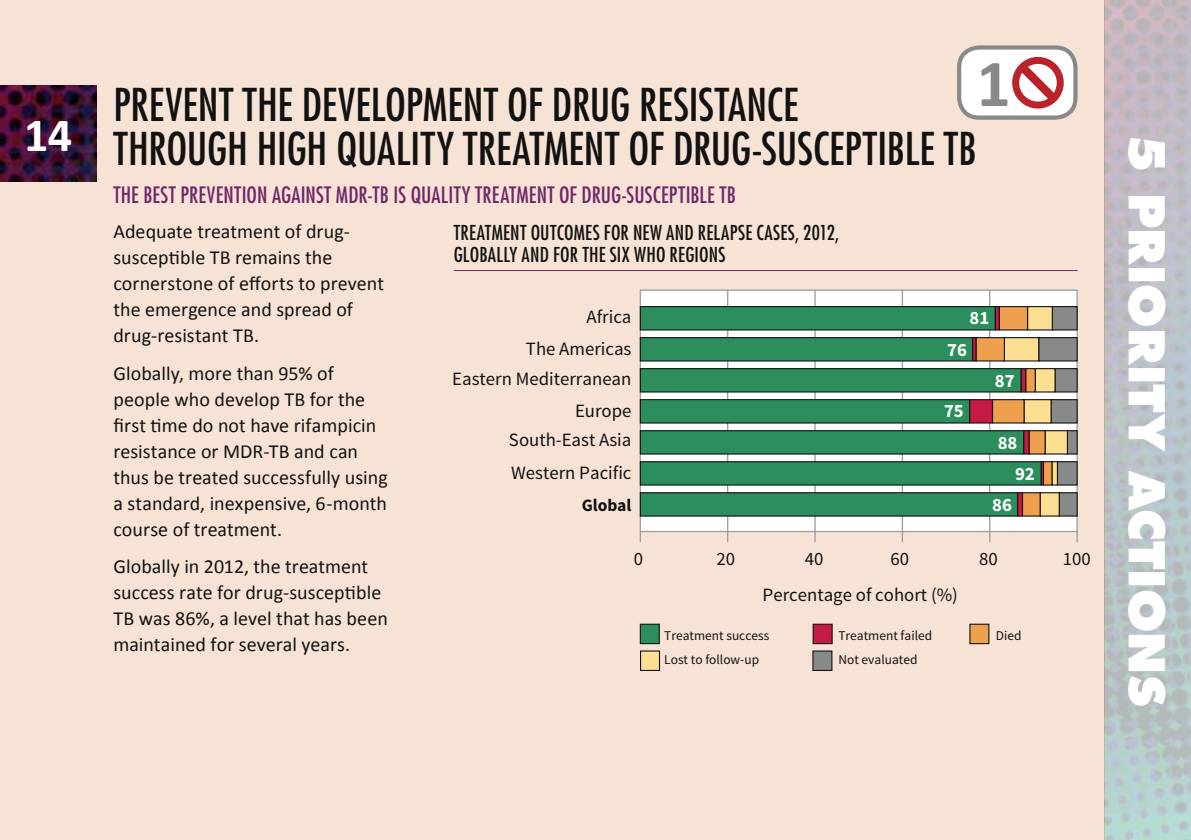
<style>
.page{position:relative;width:1191px;height:840px;background:#fff}
.page>*{position:absolute;margin:0;border:0;box-sizing:border-box;transform-origin:0 0}
.t1{font:700 67.2px "Calibri";color:#888a8a}
.t2{font:800 48px "Futura";color:#fff}
.t3{font:700 48px "Calibri";color:#fff}
.t4{font:condensed 44px/44px "Futura";color:#121212}
.t5{font:condensed 22px "Futura";letter-spacing:.01em;color:#702769}
.t6{font:20px/26px "Calibri";color:#121212}
.t7{font:condensed 20px "Futura";letter-spacing:.01em;color:#121212}
.t8{font:18.8px "Source Sans Pro";color:#121212}
.t9{font:700 18.8px "Source Sans Pro";color:#fff}
.t10{font:700 17.4px "Source Sans Pro";color:#121212}
.t11{font:13.4px "Source Sans Pro";color:#121212}
</style>
<div class="page">
<div style="left:0;top:0;width:1104px;height:839px;background:#f7e3d6"></div>
<img style="left:0;top:85px;width:96px;height:96px">
<img style="left:1104px;top:0;width:87px;height:839px">
<hr style="left:454px;top:270px;width:623px;height:1px;background:#702769">
<div style="left:959px;top:47px;width:116px;height:70px;background:#fff;border-radius:20px"></div>
<div style="left:957px;top:45px;width:120px;height:75px;border:4px solid #888a8a;border-radius:20px"></div>
<svg style="left:1012px;top:56px;width:52px;height:53px"></svg>
<svg style="left:639px;top:289px;width:439px;height:254px;background:#edeae8"></svg>
<div style="left:640px;top:623px;width:20px;height:20px;background:#2b8e5c;border:1px solid #121212"></div>
<div style="left:812px;top:623px;width:20px;height:20px;background:#c41a44;border:1px solid #121212"></div>
<div style="left:969px;top:623px;width:20px;height:20px;background:#eea04f"></div>
<div style="left:640px;top:650px;width:20px;height:20px;background:#fcdf91;border:1px solid #121212"></div>
<div style="left:812px;top:650px;width:20px;height:20px;background:#888a8a;border:1px solid #121212"></div>
<div style="left:640px;top:368px;width:381px;height:24px;background:#2b8e5c;border:1px solid #121212"></div>
<div style="left:1054px;top:368px;width:23px;height:24px;background:#888a8a;border:1px solid #121212"></div>
<div style="left:1034px;top:368px;width:21px;height:24px;background:#fcdf91;border:1px solid #121212"></div>
<svg style="left:1025px;top:368px;width:10px;height:24px"></svg>
<svg style="left:1020px;top:368px;width:6px;height:24px"></svg>
<div style="left:640px;top:399px;width:330px;height:24px;background:#2b8e5c;border:1px solid #121212"></div>
<div style="left:1050px;top:399px;width:27px;height:24px;background:#888a8a;border:1px solid #121212"></div>
<div style="left:1023px;top:399px;width:28px;height:24px;background:#fcdf91;border:1px solid #121212"></div>
<div style="left:992px;top:399px;width:32px;height:24px;background:#eea04f;border:1px solid #121212"></div>
<div style="left:969px;top:399px;width:24px;height:24px;background:#c41a44;border:1px solid #121212"></div>
<div style="left:640px;top:430px;width:384px;height:24px;background:#2b8e5c;border:1px solid #121212"></div>
<div style="left:1066px;top:430px;width:11px;height:24px;background:#888a8a;border:1px solid #121212"></div>
<div style="left:1044px;top:430px;width:24px;height:24px;background:#fcdf91;border:1px solid #121212"></div>
<div style="left:1028px;top:430px;width:17px;height:24px;background:#eea04f;border:1px solid #121212"></div>
<svg style="left:1023px;top:430px;width:6px;height:24px"></svg>
<div style="left:640px;top:492px;width:378px;height:24px;background:#2b8e5c;border:1px solid #121212"></div>
<div style="left:1058px;top:492px;width:19px;height:24px;background:#888a8a;border:1px solid #121212"></div>
<div style="left:1039px;top:492px;width:20px;height:24px;background:#fcdf91;border:1px solid #121212"></div>
<div style="left:1022px;top:492px;width:18px;height:24px;background:#eea04f"></div>
<svg style="left:1017px;top:492px;width:6px;height:24px"></svg>
<div style="left:640px;top:461px;width:401px;height:24px;background:#2b8e5c;border:1px solid #121212"></div>
<div style="left:1057px;top:461px;width:20px;height:24px;background:#888a8a;border:1px solid #121212"></div>
<div style="left:1051px;top:461px;width:7px;height:24px;background:#fcdf91;border:1px solid #121212"></div>
<div style="left:1043px;top:461px;width:9px;height:24px;background:#eea04f"></div>
<svg style="left:1040px;top:461px;width:4px;height:24px"></svg>
<div style="left:640px;top:306px;width:356px;height:24px;background:#2b8e5c;border:1px solid #121212"></div>
<div style="left:1051px;top:306px;width:26px;height:24px;background:#888a8a;border:1px solid #121212"></div>
<div style="left:1027px;top:306px;width:26px;height:24px;background:#fcdf91;border:1px solid #121212"></div>
<div style="left:998px;top:306px;width:30px;height:24px;background:#eea04f;border:1px solid #121212"></div>
<svg style="left:994px;top:306px;width:5px;height:24px"></svg>
<div style="left:640px;top:337px;width:333px;height:24px;background:#2b8e5c;border:1px solid #121212"></div>
<div style="left:1038px;top:337px;width:39px;height:24px;background:#888a8a;border:1px solid #121212"></div>
<div style="left:1003px;top:337px;width:36px;height:24px;background:#fcdf91;border:1px solid #121212"></div>
<div style="left:975px;top:337px;width:30px;height:24px;background:#eea04f;border:1px solid #121212"></div>
<svg style="left:972px;top:337px;width:4px;height:24px"></svg>
<h2 class="t3" style="left:24px;top:105px;width:49px">14</h2>
<h1 class="t1" style="left:976px;top:41px;width:36px">1</h1>
<h3 class="t4" style="left:113px;top:82px;width:865px">PREVENT THE DEVELOPMENT OF DRUG RESISTANCE<br>THROUGH HIGH QUALITY TREATMENT OF DRUG-SUSCEPTIBLE TB</h3>
<p class="t5" style="left:113px;top:181px;width:39px">THE BEST</p>
<p class="t5" style="left:180px;top:181px;width:10px">PREVENTION</p>
<p class="t5" style="left:272px;top:181px;width:10px">AGAINST</p>
<p class="t5" style="left:336px;top:181px;width:95px">MDR-TB IS QUALITY</p>
<p class="t5" style="left:475px;top:181px;width:10px">TREATMENT</p>
<p class="t5" style="left:559px;top:181px;width:34px">OF DRUG</p>
<p class="t5" style="left:621px;top:181px;width:14px">-SUSCEPTIBLE</p>
<p class="t5" style="left:719px;top:181px;width:18px">TB</p>
<p class="t6" style="left:113px;top:218px;width:272px">Adequate treatment of drug&shy;susceptible TB remains the cornerstone of efforts to prevent the emergence and spread of drug-resistant TB.</p>
<p class="t6" style="left:113px;top:360px;width:276px">Globally, more than 95% of people who develop TB for the first time do not have rifampicin resistance or MDR-TB and can thus be treated successfully using a standard, inexpensive, 6-month course of treatment.</p>
<p class="t6" style="left:113px;top:553px;width:276px">Globally in 2012, the treatment success rate for drug-susceptible<br>TB was 86%, a level that has been maintained for several years.</p>
<p class="t7" style="left:454px;top:219px;width:16px">TREATMENT</p>
<p class="t7" style="left:530px;top:219px;width:10px">OUTCOMES</p>
<p class="t7" style="left:604px;top:219px;width:103px">FORNEWANDRELAPSE</p>
<p class="t7" style="left:756px;top:219px;width:9px">CASES</p>
<p class="t7" style="left:795px;top:219px;width:46px">, 2012,</p>
<p class="t7" style="left:454px;top:241px;width:9px">GLOBALLY</p>
<p class="t7" style="left:521px;top:241px;width:157px">AND FOR THE SIX WHO REGIONS</p>
<p class="t8" style="left:586px;top:305px;width:46px">Africa</p>
<p class="t9" style="left:969px;top:306px;width:21px">81</p>
<p class="t8" style="left:526px;top:337px;width:107px">The Americas</p>
<p class="t9" style="left:947px;top:337px;width:21px">76</p>
<p class="t8" style="left:452px;top:367px;width:181px">Eastern Mediterranean</p>
<p class="t9" style="left:995px;top:368px;width:21px">87</p>
<p class="t8" style="left:575px;top:399px;width:58px">Europe</p>
<p class="t9" style="left:944px;top:398px;width:21px">75</p>
<p class="t8" style="left:509px;top:428px;width:124px">South-East Asia</p>
<p class="t9" style="left:997px;top:430px;width:21px">88</p>
<p class="t9" style="left:1015px;top:461px;width:21px">92</p>
<p class="t9" style="left:992px;top:492px;width:21px">86</p>
<p class="t8" style="left:511px;top:460px;width:122px">Western Pacific</p>
<p class="t10" style="left:581px;top:493px;width:51px">Global</p>
<p class="t8" style="left:634px;top:547px;width:11px">0</p>
<p class="t8" style="left:716px;top:547px;width:20px">20</p>
<p class="t8" style="left:805px;top:547px;width:20px">40</p>
<p class="t8" style="left:890px;top:547px;width:20px">60</p>
<p class="t8" style="left:979px;top:547px;width:20px">80</p>
<p class="t8" style="left:1062px;top:547px;width:29px">100</p>
<p class="t8" style="left:762px;top:583px;width:197px">Percentage of cohort (%)</p>
<p class="t11" style="left:664px;top:626px;width:107px">Treatment success</p>
<p class="t11" style="left:838px;top:626px;width:95px">Treatment failed</p>
<p class="t11" style="left:995px;top:626px;width:27px">Died</p>
<p class="t11" style="left:664px;top:650px;width:96px">Lost to follow-up</p>
<p class="t11" style="left:838px;top:650px;width:81px">Not evaluated</p>
<h2 class="t2" style="left:1177px;top:133px;width:570px;rotate:90deg">5 priority actions</h2>
</div>
